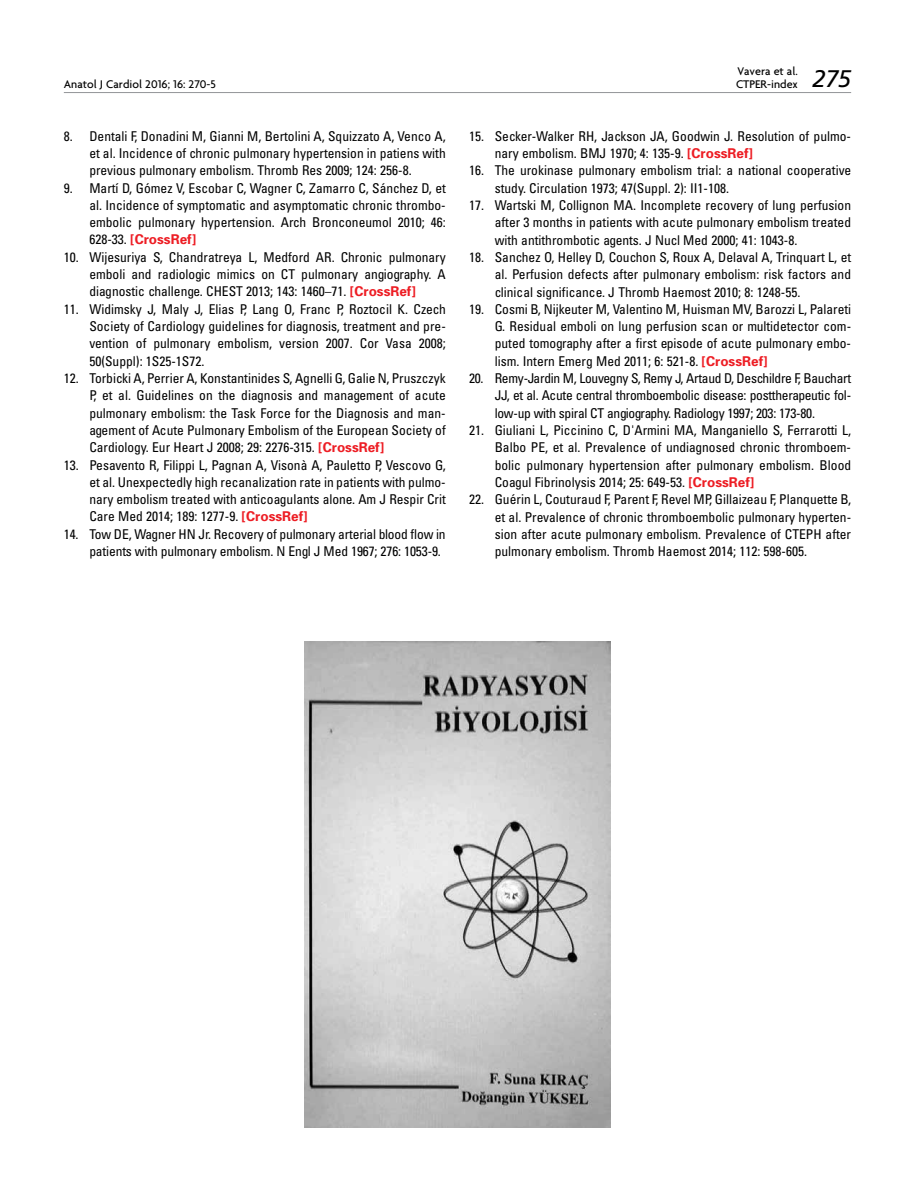
<style>
.page{position:relative;width:915px;height:1191px;background:#fff}
.page>*{position:absolute;margin:0;border:0;box-sizing:border-box;transform-origin:0 0}
.t1{font:13.5px/17.2px "Univers Condensed Tr";color:#000;text-align:justify}
.t2{font:13.5px "Univers Bold Tr";color:#ed1d24}
.t3{font:500 12px "Firma";color:#000}
.s1{font-family:"Frutiger Italic Tr";font-weight:400;font-size:24px}
.s2{font-family:"Univers Condensed Tr";color:#000}
.s3{font-family:"Univers Bold Tr";color:#ed1d24}
</style>
<div class="page">
<hr style="left:64px;top:92px;width:786px;height:1px;background:#939598">
<img style="left:304px;top:641px;width:306px;height:486px">
<p class="t3" style="left:737px;top:64px;width:62px">Vavera et al.</p>
<p class="t3" style="left:64px;top:77px;width:154px">Anatol J Cardiol 2016; 16: 270-5</p>
<p class="t3" style="left:735px;top:77px;width:117px">CTPER-index <span class="s1">275</span></p>
<p class="t1" style="left:89px;top:127px;width:358px;text-indent:-26px">8. Dentali F, Donadini M, Gianni M, Bertolini A, Squizzato A, Venco A, et al. Incidence of chronic pulmonary hypertension in patiens with previous pulmonary embolism. Thromb Res 2009; 124: 256-8.</p>
<p class="t1" style="left:89px;top:179px;width:358px;text-indent:-26px">9. Martí D, Gómez V, Escobar C, Wagner C, Zamarro C, Sánchez D, et al. Incidence of symptomatic and asymptomatic chronic thrombo&shy;embolic pulmonary hypertension. Arch Bronconeumol 2010; 46:</p>
<p class="t2" style="left:89px;top:231px;width:108px"><span class="s2">628-33.</span> [CrossRef]</p>
<p class="t1" style="left:89px;top:248px;width:358px;text-indent:-26px">10. Wijesuriya S, Chandratreya L, Medford AR. Chronic pulmonary emboli and radiologic mimics on CT pulmonary angiography. A diagnostic challenge. CHEST 2013; 143: 1460–71. <span class="s3">[CrossRef]</span></p>
<p class="t1" style="left:89px;top:300px;width:358px;text-indent:-26px">11. Widimsky J, Maly J, Elias P, Lang O, Franc P, Roztocil K. Czech Society of Cardiology guidelines for diagnosis, treatment and pre&shy;vention of pulmonary embolism, version 2007. Cor Vasa 2008; 50(Suppl): 1S25-1S72.</p>
<p class="t1" style="left:89px;top:369px;width:358px;text-indent:-26px">12. Torbicki A, Perrier A, Konstantinides S, Agnelli G, Galie N, Pruszczyk P, et al. Guidelines on the diagnosis and management of acute pulmonary embolism: the Task Force for the Diagnosis and man&shy;agement of Acute Pulmonary Embolism of the European Society of Cardiology. Eur Heart J 2008; 29: 2276-315. <span class="s3">[CrossRef]</span></p>
<p class="t1" style="left:89px;top:456px;width:358px;text-indent:-26px">13. Pesavento R, Filippi L, Pagnan A, Visonà A, Pauletto P, Vescovo G, et al. Unexpectedly high recanalization rate in patients with pulmo&shy;nary embolism treated with anticoagulants alone. Am J Respir Crit Care Med 2014; 189: 1277-9. <span class="s3">[CrossRef]</span></p>
<p class="t1" style="left:89px;top:525px;width:358px;text-indent:-26px">14. Tow DE, Wagner HN Jr. Recovery of pulmonary arterial blood flow in patients with pulmonary embolism. N Engl J Med 1967; 276: 1053-9.</p>
<p class="t1" style="left:494px;top:127px;width:358px;text-indent:-26px">15. Secker-Walker RH, Jackson JA, Goodwin J. Resolution of pulmo&shy;nary embolism. BMJ 1970; 4: 135-9. <span class="s3">[CrossRef]</span></p>
<p class="t1" style="left:494px;top:162px;width:358px;text-indent:-26px">16. The urokinase pulmonary embolism trial: a national cooperative study. Circulation 1973; 47(Suppl. 2): II1-108.</p>
<p class="t1" style="left:494px;top:196px;width:358px;text-indent:-26px">17. Wartski M, Collignon MA. Incomplete recovery of lung perfusion after 3 months in patients with acute pulmonary embolism treated with antithrombotic agents. J Nucl Med 2000; 41: 1043-8.</p>
<p class="t1" style="left:494px;top:248px;width:358px;text-indent:-26px">18. Sanchez O, Helley D, Couchon S, Roux A, Delaval A, Trinquart L, et al. Perfusion defects after pulmonary embolism: risk factors and clinical significance. J Thromb Haemost 2010; 8: 1248-55.</p>
<p class="t1" style="left:494px;top:300px;width:358px;text-indent:-26px">19. Cosmi B, Nijkeuter M, Valentino M, Huisman MV, Barozzi L, Palareti G. Residual emboli on lung perfusion scan or multidetector com&shy;puted tomography after a first episode of acute pulmonary embo&shy;lism. Intern Emerg Med 2011; 6: 521-8. <span class="s3">[CrossRef]</span></p>
<p class="t1" style="left:494px;top:369px;width:358px;text-indent:-26px">20. Remy-Jardin M, Louvegny S, Remy J, Artaud D, Deschildre F, Bauchart JJ, et al. Acute central thromboembolic disease: posttherapeutic fol&shy;low-up with spiral CT angiography. Radiology 1997; 203: 173-80.</p>
<p class="t1" style="left:494px;top:421px;width:358px;text-indent:-26px">21. Giuliani L, Piccinino C, D'Armini MA, Manganiello S, Ferrarotti L, Balbo PE, et al. Prevalence of undiagnosed chronic thromboem&shy;bolic pulmonary hypertension after pulmonary embolism. Blood Coagul Fibrinolysis 2014; 25: 649-53. <span class="s3">[CrossRef]</span></p>
<p class="t1" style="left:494px;top:490px;width:358px;text-indent:-26px">22. Guérin L, Couturaud F, Parent F, Revel MP, Gillaizeau F, Planquette B, et al. Prevalence of chronic thromboembolic pulmonary hyperten&shy;sion after acute pulmonary embolism. Prevalence of CTEPH after pulmonary embolism. Thromb Haemost 2014; 112: 598-605.</p>
</div>
